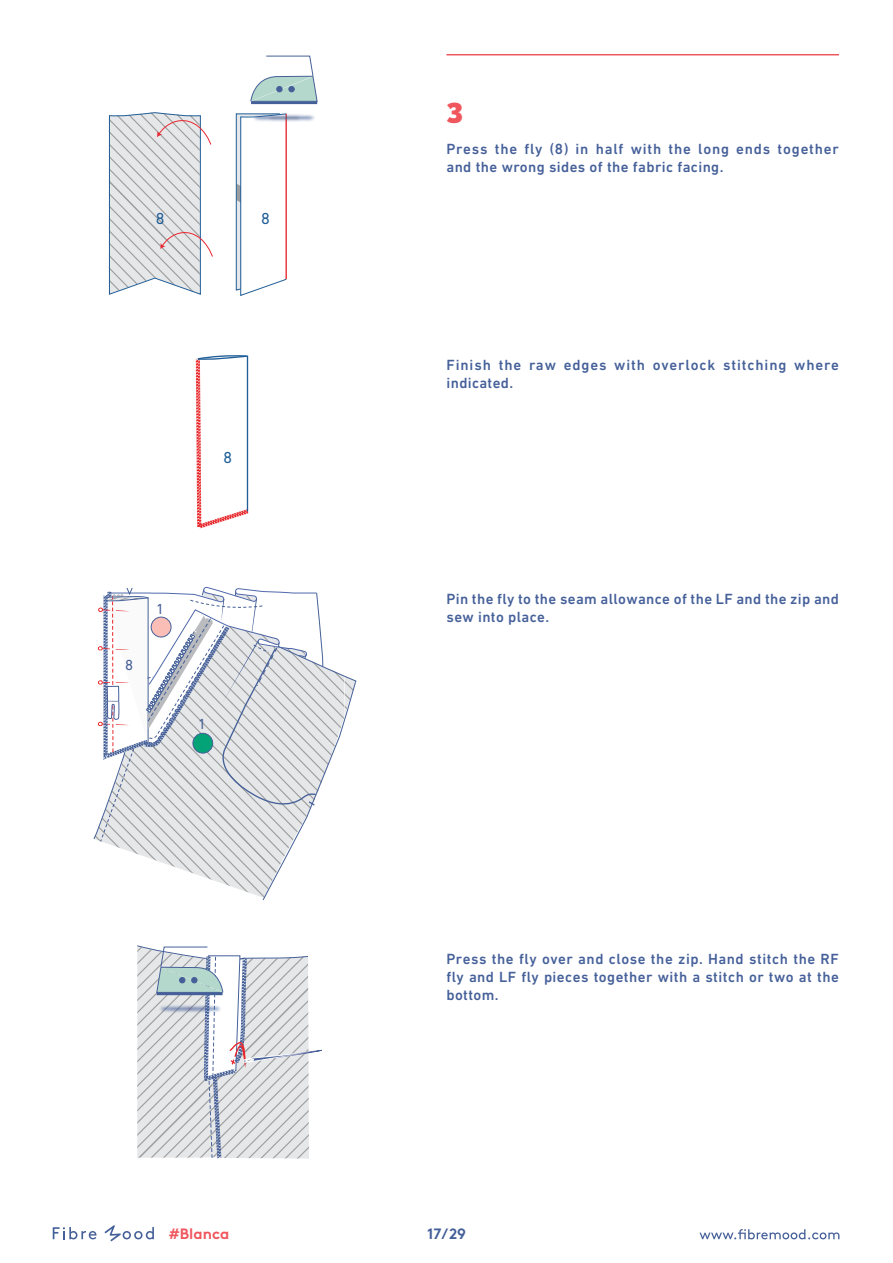
<style>
.page{position:relative;width:893px;height:1263px;background:#fff}
.page>*{position:absolute;margin:0;border:0;box-sizing:border-box;transform-origin:0 0}
.t1{font:900 28.5px "Raleway";color:#f0565d}
.t2{font:16.2px "DIN Next LT Pro";color:#205e98}
.t3{font:500 15px/18px "DIN Next LT Pro";letter-spacing:.03em;color:#456099}
.t4{font:500 15px/18px "DIN Next LT Pro";letter-spacing:.055em;color:#456099}
.t5{font:500 15px/18px "DIN Next LT Pro";letter-spacing:.06em;color:#456099}
.t6{font:700 15px "Brown";color:#f0565d}
.t7{font:700 15px "Brown";color:#456099}
.t8{font:14.85px "DIN Next LT Pro";color:#456098}
.t9{font:14.85px "DIN Next LT Pro";color:#466099}
</style>
<div class="page">
<svg style="left:699px;top:1229px;width:140px;height:10px"></svg>
<svg style="left:53px;top:1227px;width:44px;height:12px"></svg>
<svg style="left:104px;top:1225px;width:50px;height:16px"></svg>
<hr style="left:446px;top:54px;width:393px;height:1px;background:#f0565d">
<svg style="left:235px;top:167px;width:52px;height:129px"></svg>
<svg style="left:266px;top:55px;width:46px;height:12px"></svg>
<img style="left:235px;top:67px;width:83px;height:100px">
<svg style="left:109px;top:112px;width:104px;height:183px"></svg>
<svg style="left:93px;top:587px;width:264px;height:314px"></svg>
<svg style="left:137px;top:945px;width:185px;height:214px"></svg>
<img style="left:137px;top:958px;width:131px;height:101px">
<svg style="left:196px;top:355px;width:53px;height:173px"></svg>
<p class="t2" style="left:156px;top:210px;width:10px">8</p>
<p class="t2" style="left:261px;top:210px;width:10px">8</p>
<p class="t8" style="left:125px;top:656px;width:10px">8</p>
<p class="t9" style="left:156px;top:600px;width:10px">1</p>
<p class="t8" style="left:198px;top:715px;width:10px">1</p>
<h1 class="t1" style="left:446px;top:93px;width:18px">3</h1>
<p class="t4" style="left:446px;top:140px;width:394px">Press the fly (8) in half with the long ends together and the wrong sides of the fabric facing.</p>
<p class="t5" style="left:446px;top:356px;width:394px">Finish the raw edges with overlock stitching where indicated.</p>
<p class="t3" style="left:446px;top:590px;width:394px">Pin the fly to the seam allowance of the LF and the zip and sew into place.</p>
<p class="t3" style="left:446px;top:950px;width:394px;text-align:justify">Press the fly over and close the zip. Hand stitch the RF fly and LF fly pieces together with a stitch or two at the bottom.</p>
<p class="t6" style="left:169px;top:1222px;width:62px">#Blanca</p>
<p class="t7" style="left:427px;top:1221px;width:40px">17/29</p>
</div>
